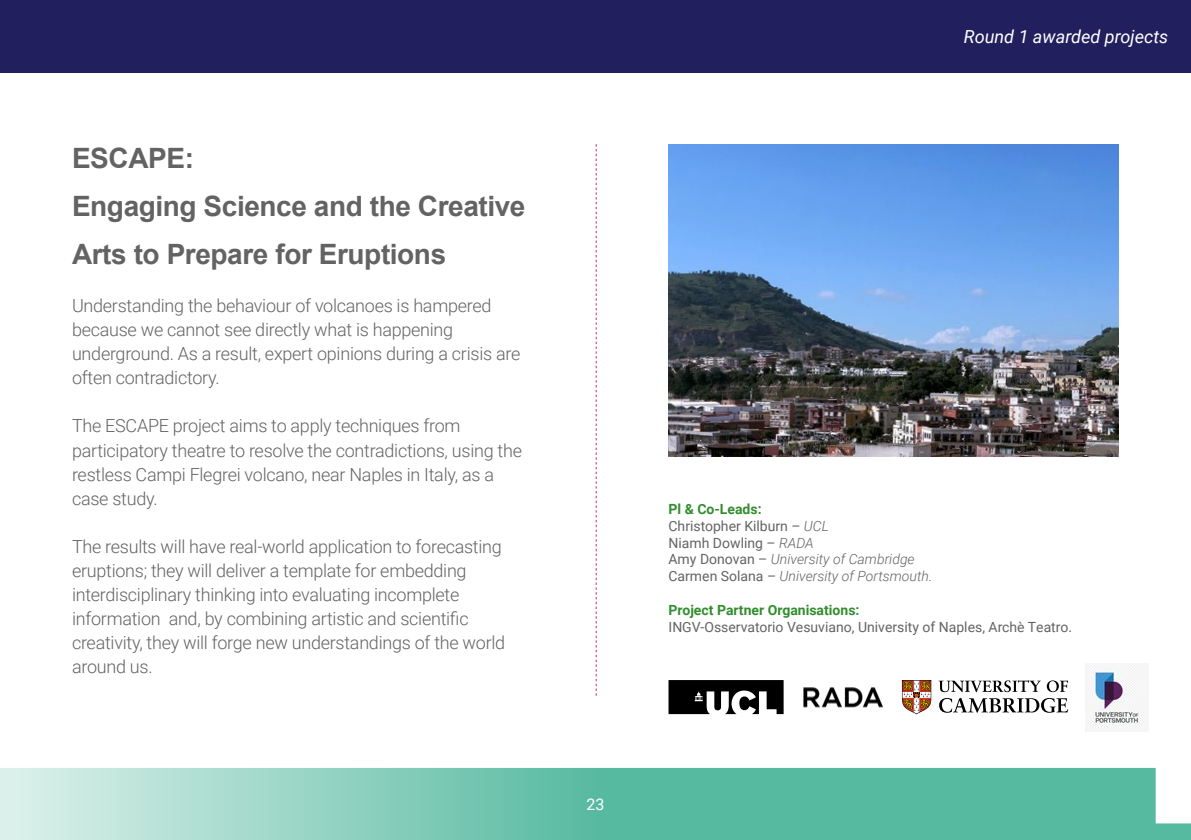
<style>
.page{position:relative;width:1191px;height:840px;background:#fff}
.page>*{position:absolute;margin:0;border:0;box-sizing:border-box;transform-origin:0 0}
.P__Body_Text{font:700 28px/48px "Arial";letter-spacing:-.015em;color:#646363}
.P__Body_Text-2{font:300 18px/24px "Roboto";letter-spacing:-.015em;color:#646363}
.t1{font:italic 18px "Roboto";color:#fff}
.t2{font:16px "Roboto";color:#fff}
.P__Body_Text_DELEGATES{font:14px "Roboto";color:#646363}
.P__Body_Text_DELEGATES-2{font:italic 300 14px "Roboto";color:#646363}
.H3__Subsection_Delegates{font:700 14px "Roboto";color:#328d2e}
.s1{font-weight:300;font-style:italic}
.s2{font-weight:400;font-style:normal}
</style>
<div class="page">
<svg style="left:1px;top:767px;width:1190px;height:72px;background:#7ecab6"></svg>
<svg style="left:0;top:768px;width:1px;height:71px"></svg>
<div style="left:0;top:0;width:1191px;height:72px;background:#211f5e"></div>
<img style="left:668px;top:144px;width:451px;height:312px">
<svg style="left:596px;top:144px;width:1px;height:551px"></svg>
<img style="left:803px;top:687px;width:80px;height:21px">
<svg style="left:668px;top:680px;width:115px;height:33px"></svg>
<svg style="left:901px;top:680px;width:30px;height:33px"></svg>
<svg style="left:938px;top:680px;width:102px;height:11px"></svg>
<svg style="left:1046px;top:680px;width:22px;height:11px"></svg>
<svg style="left:939px;top:697px;width:129px;height:15px"></svg>
<img style="left:1085px;top:663px;width:64px;height:67px">
<p class="P__Body_Text" style="left:72px;top:135px;width:455px">ESCAPE:<br>Engaging Science and the Creative<br>Arts to Prepare for Eruptions</p>
<p class="P__Body_Text-2" style="left:72px;top:293px;width:450px">Understanding the behaviour of volcanoes is hampered because we cannot see directly what is happening underground. As a result, expert opinions during a crisis are often contradictory.</p>
<p class="P__Body_Text-2" style="left:72px;top:413px;width:451px">The ESCAPE project aims to apply techniques from participatory theatre to resolve the contradictions, using the restless Campi Flegrei volcano, near Naples in Italy, as a case study.</p>
<p class="P__Body_Text-2" style="left:72px;top:533px;width:435px">The results will have real-world application to forecasting eruptions; they will deliver a template for embedding interdisciplinary thinking into evaluating incomplete information and, by combining artistic and scientific creativity, they will forge new understandings of the world around us.</p>
<p class="t2" style="left:586px;top:792px;width:19px">23</p>
<p class="t1" style="left:964px;top:24px;width:206px">Round 1 awarded projects</p>
<h3 class="H3__Subsection_Delegates" style="left:668px;top:499px;width:95px">Pl &amp; Co-Leads:</h3>
<p class="P__Body_Text_DELEGATES" style="left:668px;top:515px;width:162px">Christopher Kilburn – <span class="s1">UCL</span></p>
<p class="P__Body_Text_DELEGATES" style="left:668px;top:532px;width:147px">Niamh Dowling – <span class="s1">RADA</span></p>
<p class="P__Body_Text_DELEGATES-2" style="left:668px;top:549px;width:248px"><span class="s2">Amy Donovan –</span> University of Cambridge</p>
<p class="P__Body_Text_DELEGATES-2" style="left:668px;top:566px;width:265px"><span class="s2">Carmen Solana –</span> University of Portsmouth.</p>
<h3 class="H3__Subsection_Delegates" style="left:668px;top:599px;width:192px">Project Partner Organisations:</h3>
<p class="P__Body_Text_DELEGATES" style="left:668px;top:616px;width:405px">INGV-Osservatorio Vesuviano, University of Naples, Archè Teatro.</p>
</div>
